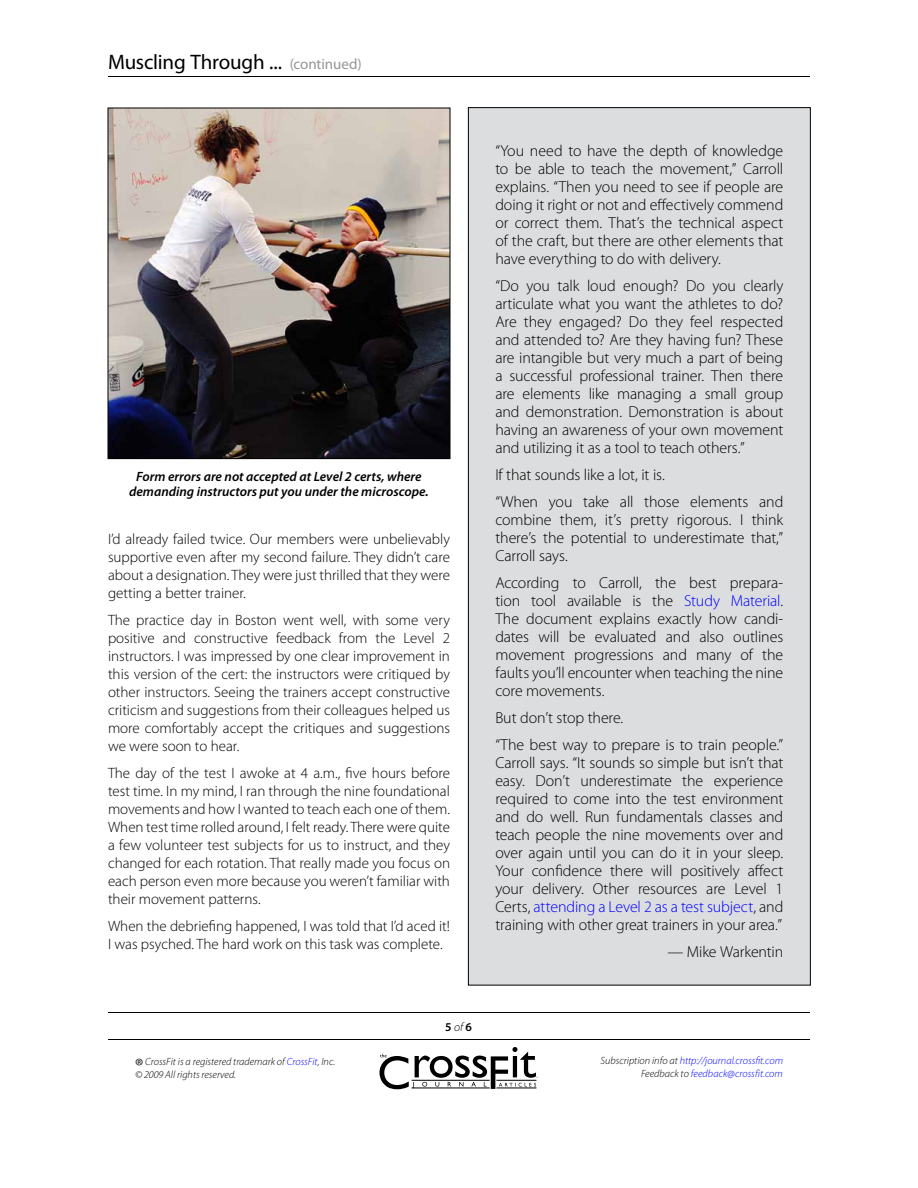
<style>
.page{position:relative;width:918px;height:1188px;background:#fff}
.page>*{position:absolute;margin:0;border:0;box-sizing:border-box;transform-origin:0 0}
.t1{font:21px "Myriad Pro";letter-spacing:-.01em;color:#000}
.t2{font:300 15.9px/18px "Myriad Pro";letter-spacing:-.005em;color:#000;text-align:justify}
.t3{font:300 15px/18px "Myriad Pro";color:#000;text-align:justify}
.t4{font:italic 600 13.5px/15px "Myriad Pro";color:#000;text-align:center}
.t5{font:600 12px "Myriad Pro";color:#000}
.t6{font:italic 300 10.5px/12.6px "Myriad Pro";color:#00f;text-align:right}
.t7{font:italic 300 10.5px/12.6px "Myriad Pro";color:#000}
.s1{font-size:15px;color:#939598}
.s2{color:#00f}
.s3{font-weight:300;font-style:italic}
.s4{font-style:normal;font-size:21px}
.s5{color:#000}
</style>
<div class="page">
<svg style="left:379px;top:1047px;width:159px;height:42px"></svg>
<hr style="left:108px;top:1012px;width:702px;height:1px;background:#000">
<hr style="left:108px;top:1039px;width:702px;height:1px;background:#000">
<hr style="left:108px;top:76px;width:702px;height:1px;background:#000">
<div style="left:468px;top:108px;width:342px;height:877px;background:#dcddde"></div>
<img style="left:110px;top:110px;width:338px;height:347px">
<div style="left:108px;top:108px;width:342px;height:351px;border:1px solid #000"></div>
<h1 class="t1" style="left:108px;top:50px;width:255px">Muscling Through ... <span class="s1">(continued)</span></h1>
<p class="t4" style="left:129px;top:469px;width:301px">Form errors are not accepted at Level 2 certs, where demanding instructors put you under the microscope.</p>
<p class="t3" style="left:108px;top:530px;width:344px">I’d already failed twice. Our members were unbelievably supportive even after my second failure. They didn’t care about a designation. They were just thrilled that they were getting a better trainer.</p>
<p class="t3" style="left:108px;top:611px;width:344px">The practice day in Boston went well, with some very positive and constructive feedback from the Level 2 instructors. I was impressed by one clear improvement in this version of the cert: the instructors were critiqued by other instructors. Seeing the trainers accept constructive criticism and suggestions from their colleagues helped us more comfortably accept the critiques and suggestions we were soon to hear.</p>
<p class="t3" style="left:108px;top:764px;width:344px">The day of the test I awoke at 4 a.m., five hours before test time. In my mind, I ran through the nine foundational movements and how I wanted to teach each one of them.<br>When test time rolled around, I felt ready. There were quite a few volunteer test subjects for us to instruct, and they changed for each rotation. That really made you focus on each person even more because you weren’t familiar with their movement patterns.</p>
<p class="t3" style="left:108px;top:917px;width:344px">When the debriefing happened, I was told that I’d aced it!<br>I was psyched. The hard work on this task was complete.</p>
<p class="t2" style="left:495px;top:142px;width:290px">“You need to have the depth of knowledge to be able to teach the movement,” Carroll explains. “Then you need to see if people are doing it right or not and effectively commend or correct them. That’s the technical aspect of the craft, but there are other elements that have everything to do with delivery.</p>
<p class="t2" style="left:495px;top:277px;width:290px">“Do you talk loud enough? Do you clearly articulate what you want the athletes to do?<br>Are they engaged? Do they feel respected and attended to? Are they having fun? These are intangible but very much a part of being a successful professional trainer. Then there are elements like managing a small group and demonstration. Demonstration is about having an awareness of your own movement and utilizing it as a tool to teach others.”</p>
<p class="t2" style="left:495px;top:461px;width:289px;line-height:27px">If that sounds like a lot, it is.<br>“When you take all those elements and</p>
<p class="t2" style="left:495px;top:511px;width:289px">combine them, it’s pretty rigorous. I think there’s the potential to underestimate that,” Carroll says.</p>
<p class="t2" style="left:495px;top:574px;width:289px">According to Carroll, the best prepara&shy;tion tool available is the <span class="s2">Study Material</span>.<br>The document explains exactly how candi&shy;dates will be evaluated and also outlines movement progressions and many of the faults you’ll encounter when teaching the nine core movements.</p>
<p class="t2" style="left:495px;top:704px;width:289px;line-height:27px">But don’t stop there.<br>“The best way to prepare is to train people.”</p>
<p class="t2" style="left:495px;top:754px;width:290px">Carroll says. “It sounds so simple but isn’t that easy. Don’t underestimate the experience required to come into the test environment and do well. Run fundamentals classes and teach people the nine movements over and over again until you can do it in your sleep.<br>Your confidence there will positively affect your delivery. Other resources are Level 1<br>Certs, <span class="s2">attending a Level 2 as a test subject</span>, and training with other great trainers in your area.”</p>
<p class="t2" style="left:668px;top:943px;width:117px">— Mike Warkentin</p>
<p class="t5" style="left:445px;top:1020px;width:28px">5 <span class="s3">of</span> 6</p>
<p class="t7" style="left:135px;top:1056px;width:202px"><span class="s4">®</span> CrossFit is a registered trademark of <span class="s2">CrossFit</span>, Inc. © 2009 All rights reserved.</p>
<p class="t6" style="left:601px;top:1055px;width:184px"><span class="s5">Subscription info at</span> http://journal.crossfit.com<br><span class="s5">Feedback to</span> feedback@crossfit.com</p>
</div>
